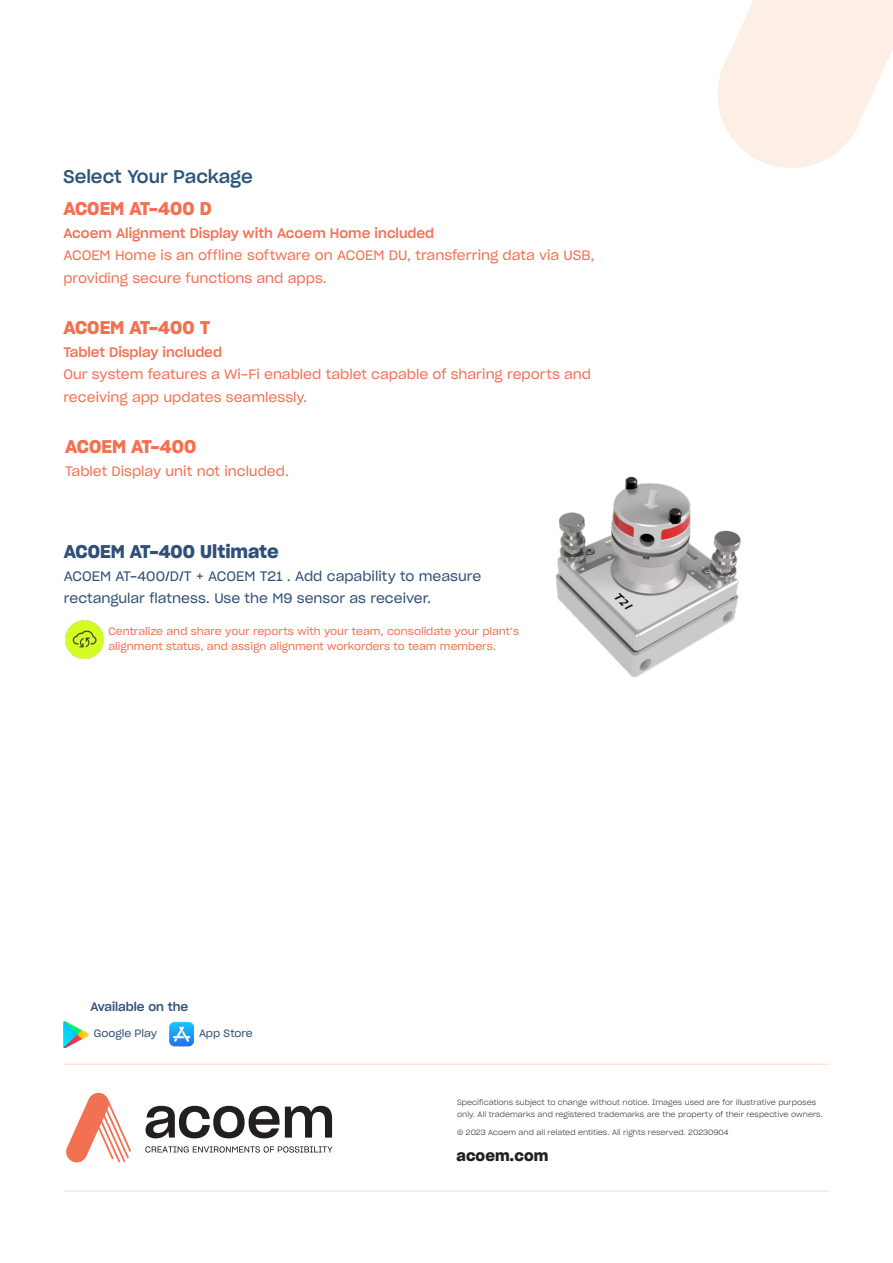
<style>
.page{position:relative;width:893px;height:1263px;background:#fff}
.page>*{position:absolute;margin:0;border:0;box-sizing:border-box;transform-origin:0 0}
.Sub-Heading_Specifications{font:18px "Sharp Grotesk Semi Bold 20";color:#f37153}
.Sub-Heading_Specifications-2{font:18px "Sharp Grotesk Semi Bold 20";color:#305078}
.Sub-Heading_Specifications-3{font:18px "Sharp Grotesk Medium 20";color:#2e557a}
.t1{font:15px "Sharp Grotesk Semi Bold 20";letter-spacing:.005em;color:#231f20}
.Orrange_Sub_Heading{font:13.5px/22.5px "Sharp Grotesk Book 20";color:#f37153}
.Orrange_Sub_Heading-2{font:13.5px/22.5px "Sharp Grotesk Book 20";color:#305078}
.Orrange_Sub_Heading-3{font:13.5px "Sharp Grotesk Medium 20";color:#f37153}
.Sub-Heading_Specifications-4{font:13.5px "Sharp Grotesk Medium 20";letter-spacing:-.005em;color:#f37153}
.Orrange_Sub_Heading-4{font:12px "Sharp Grotesk Medium 20";color:#305078}
.Orrange_Sub_Heading-5{font:10.5px/15px "Sharp Grotesk Book 20";color:#f37153}
.Orrange_Sub_Heading-6{font:10.5px "Sharp Grotesk Book 20";letter-spacing:-.005em;color:#305078}
.Copyright{font:7.5px/12px "Sharp Grotesk Light 20";color:#231f20}
</style>
<div class="page">
<hr style="left:64px;top:1064px;width:765px;height:1px;background:#fddfd1">
<hr style="left:64px;top:1190px;width:765px;height:1px;background:#fddfd1">
<svg style="left:66px;top:1092px;width:65px;height:70px"></svg>
<svg style="left:146px;top:1106px;width:186px;height:32px"></svg>
<svg style="left:145px;top:1146px;width:187px;height:6px"></svg>
<img style="left:556px;top:476px;width:185px;height:201px">
<img style="left:65px;top:620px;width:38px;height:38px">
<img style="left:64px;top:1021px;width:25px;height:27px">
<img style="left:169px;top:1021px;width:25px;height:26px">
<svg style="left:717px;top:0;width:176px;height:168px"></svg>
<p class="Sub-Heading_Specifications-3" style="left:63px;top:161px;width:191px">Select Your Package</p>
<p class="Sub-Heading_Specifications" style="left:63px;top:194px;width:150px">ACOEM AT-400 D</p>
<p class="Orrange_Sub_Heading-3" style="left:63px;top:222px;width:372px">Acoem Alignment Display with Acoem Home included</p>
<p class="Orrange_Sub_Heading" style="left:63px;top:243px;width:533px">ACOEM Home is an offline software on ACOEM DU, transferring data via USB,</p>
<p class="Orrange_Sub_Heading" style="left:63px;top:266px;width:265px">providing secure functions and apps.</p>
<p class="Sub-Heading_Specifications" style="left:63px;top:313px;width:149px">ACOEM AT-400 T</p>
<p class="Sub-Heading_Specifications-4" style="left:63px;top:341px;width:160px">Tablet Display included</p>
<p class="Orrange_Sub_Heading" style="left:63px;top:362px;width:529px">Our system features a Wi-Fi enabled tablet capable of sharing reports and receiving app updates seamlessly.</p>
<p class="Sub-Heading_Specifications" style="left:65px;top:432px;width:133px">ACOEM AT-400</p>
<p class="Orrange_Sub_Heading" style="left:65px;top:459px;width:225px">Tablet Display unit not included.</p>
<p class="Sub-Heading_Specifications-2" style="left:64px;top:537px;width:216px">ACOEM AT-400 Ultimate</p>
<p class="Orrange_Sub_Heading-2" style="left:64px;top:564px;width:419px">ACOEM AT-400/D/T + ACOEM T21 . Add capability to measure rectangular flatness. Use the M9 sensor as receiver.</p>
<p class="Orrange_Sub_Heading-5" style="left:108px;top:623px;width:412px">Centralize and share your reports with your team, consolidate your plant’s alignment status, and assign alignment workorders to team members.</p>
<p class="Orrange_Sub_Heading-4" style="left:91px;top:997px;width:99px">Available on the</p>
<p class="Orrange_Sub_Heading-6" style="left:94px;top:1025px;width:65px">Google Play</p>
<p class="Orrange_Sub_Heading-6" style="left:199px;top:1025px;width:55px">App Store</p>
<p class="Copyright" style="left:457px;top:1096px;width:367px">Specifications subject to change without notice. Images used are for illustrative purposes only. All trademarks and registered trademarks are the property of their respective owners.</p>
<p class="Copyright" style="left:457px;top:1126px;width:273px">© 2023 Acoem and all related entities. All rights reserved. 20230904</p>
<p class="t1" style="left:457px;top:1143px;width:93px">acoem.com</p>
</div>
